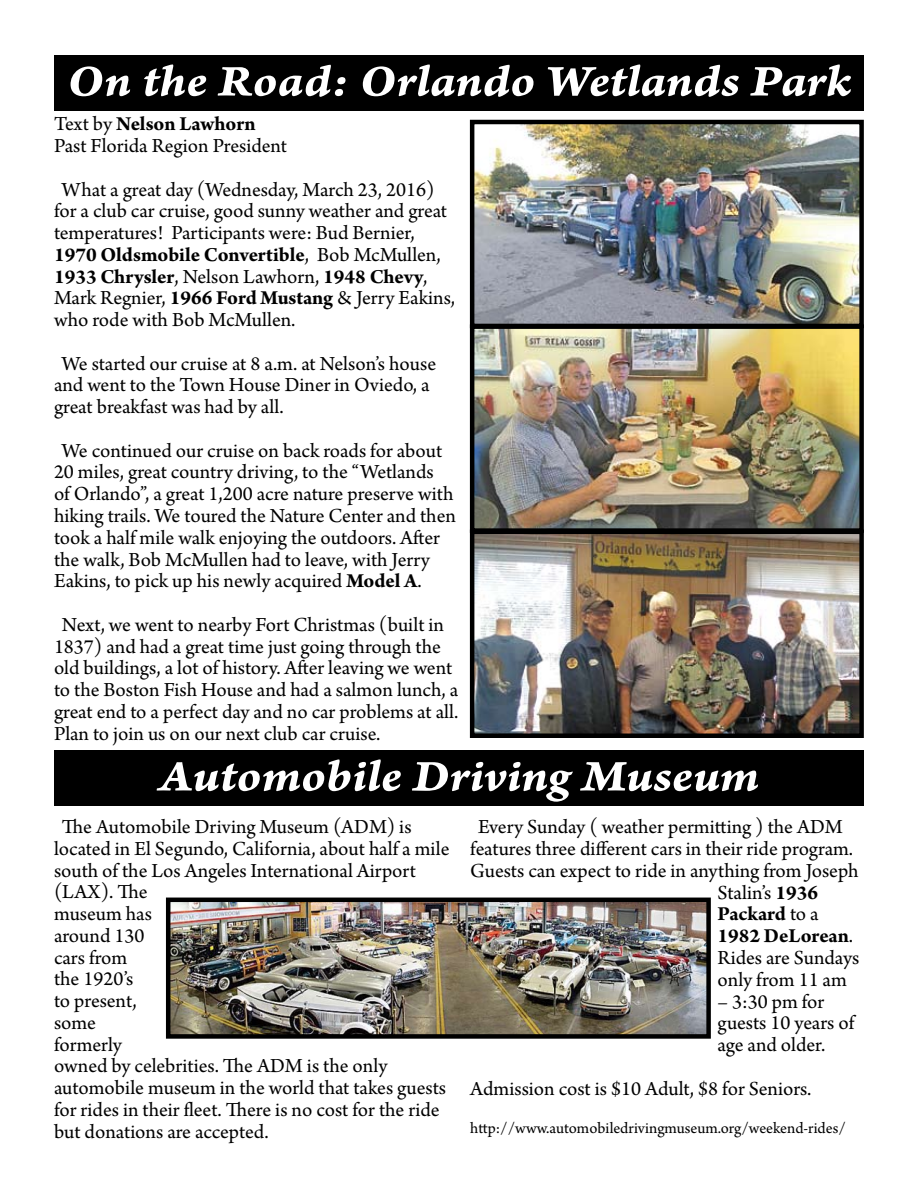
<style>
.page{position:relative;width:918px;height:1188px;background:#fff}
.page>*{position:absolute;margin:0;border:0;box-sizing:border-box;transform-origin:0 0}
.t1{font:46.5px "Arno Pro Bold Italic Caption";letter-spacing:-.005em;color:#fff;scale:1.1 1}
.t2{font:21px/21.8px "Arno Pro";color:#000}
.t3{font:700 21px "Arno Pro";letter-spacing:-.005em;color:#000}
.t4{font:16.5px "Arno Pro";color:#000}
.s1{font-weight:700}
.s2{font-weight:400}
</style>
<div class="page">
<div style="left:54px;top:55px;width:810px;height:55px;background:#000"></div>
<img style="left:475px;top:125px;width:384px;height:608px">
<div style="left:470px;top:120px;width:394px;height:208px;border:4px solid #000"></div>
<div style="left:470px;top:324px;width:394px;height:209px;border:4px solid #000"></div>
<div style="left:470px;top:530px;width:394px;height:208px;border:4px solid #000"></div>
<div style="left:54px;top:750px;width:810px;height:55px;background:#000"></div>
<img style="left:171px;top:903px;width:535px;height:131px">
<div style="left:166px;top:898px;width:545px;height:141px;border:4px solid #000"></div>
<h1 class="t1" style="left:67px;top:52px;width:714px">On the Road: Orlando Wetlands Park</h1>
<p class="t2" style="left:54px;top:114px;width:235px">Text by <span class="s1">Nelson Lawhorn<br></span>Past Florida Region President</p>
<p class="t2" style="left:54px;top:180px;width:403px;text-indent:8px">What a great day (Wednesday, March 23, 2016) for a club car cruise, good sunny weather and great temperatures! Participants were: Bud Bernier, <span class="s1">1970 Oldsmobile Convertible</span>, Bob McMullen, <span class="s1">1933 Chrysler</span>, Nelson Lawhorn, <span class="s1">1948 Chevy</span>, Mark Regnier, <span class="s1">1966 Ford Mustang</span> &amp; Jerry Eakins, who rode with Bob McMullen.</p>
<p class="t2" style="left:54px;top:354px;width:384px;text-indent:8px">We started our cruise at 8 a.m. at Nelson’s house and went to the Town House Diner in Oviedo, a great breakfast was had by all.</p>
<p class="t2" style="left:54px;top:441px;width:403px;text-indent:8px">We continued our cruise on back roads for about 20 miles, great country driving, to the “Wetlands<br>of Orlando”, a great 1,200 acre nature preserve with hiking trails. We toured the Nature Center and then took a half mile walk enjoying the outdoors. After the walk, Bob McMullen had to leave, with Jerry Eakins, to pick up his newly acquired <span class="s1">Model A</span>.</p>
<p class="t2" style="left:54px;top:615px;width:406px;text-indent:8px">Next, we went to nearby Fort Christmas (built in 1837) and had a great time just going through the old buildings, a lot of history. After leaving we went to the Boston Fish House and had a salmon lunch, a great end to a perfect day and no car problems at all.<br>Plan to join us on our next club car cruise.</p>
<h1 class="t1" style="left:159px;top:747px;width:547px">Automobile Driving Museum</h1>
<p class="t2" style="left:54px;top:817px;width:397px;text-indent:8px">The Automobile Driving Museum (ADM) is located in El Segundo, California, about half a mile south of the Los Angeles International Airport (LAX). The<br>museum has<br>around 130<br>cars from<br>the 1920’s<br>to present,<br>some<br>formerly<br>owned by celebrities. The ADM is the only automobile museum in the world that takes guests for rides in their fleet. There is no cost for the ride but donations are accepted.</p>
<p class="t2" style="left:478px;top:817px;width:366px">Every Sunday ( weather permitting ) the ADM</p>
<p class="t2" style="left:470px;top:839px;width:385px">features three different cars in their ride program.</p>
<p class="t2" style="left:470px;top:861px;width:390px">Guests can expect to ride in anything from Joseph</p>
<p class="t2" style="left:718px;top:883px;width:102px">Stalin’s <span class="s1">1936</span></p>
<p class="t3" style="left:718px;top:902px;width:103px">Packard <span class="s2">to a</span></p>
<p class="t3" style="left:718px;top:924px;width:137px">1982 DeLorean<span class="s2">.</span></p>
<p class="t2" style="left:718px;top:948px;width:143px">Rides are Sundays</p>
<p class="t2" style="left:718px;top:970px;width:131px">only from 11 am</p>
<p class="t2" style="left:718px;top:991px;width:138px">– 3:30 pm for guests 10 years of age and older.</p>
<p class="t2" style="left:470px;top:1078px;width:343px">Admission cost is $10 Adult, $8 for Seniors.</p>
<p class="t4" style="left:470px;top:1118px;width:377px">http://www.automobiledrivingmuseum.org/weekend-rides/</p>
</div>
